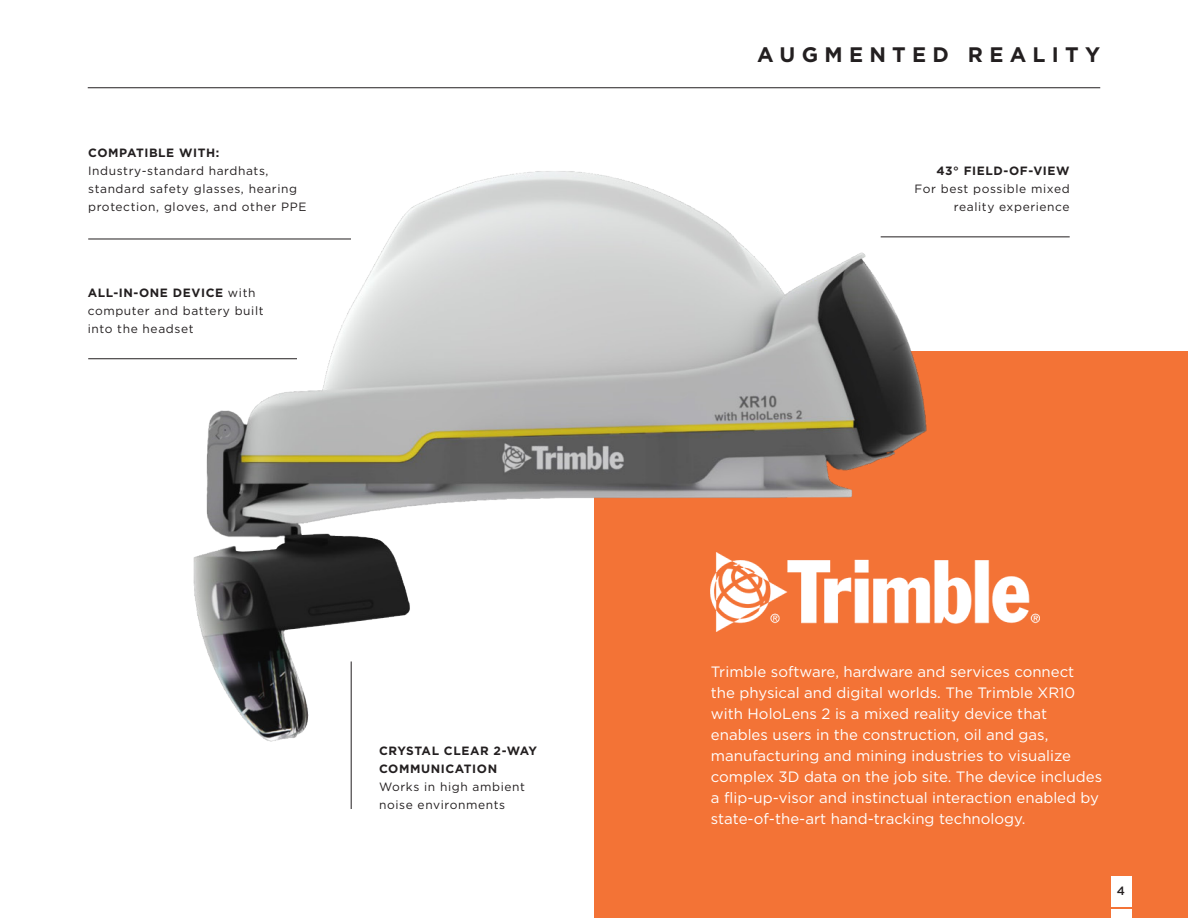
<style>
.page{position:relative;width:1188px;height:918px;background:#fff}
.page>*{position:absolute;margin:0;border:0;box-sizing:border-box;transform-origin:0 0}
.t1{font:700 21px "Gotham";letter-spacing:.3em;color:#231f20}
.t2{font:15px/21px "Gotham";color:#fff}
.t3{font:12px/18px "Gotham";letter-spacing:.05em;color:#231f20}
.t4{font:700 12px "Gotham";letter-spacing:.05em;color:#231f20}
.t5{font:500 12px "Gotham";color:#231f20}
.s1{font-weight:700}
</style>
<div class="page">
<div style="left:594px;top:351px;width:594px;height:567px;background:#f37336"></div>
<img style="left:88px;top:171px;width:982px;height:594px">
<div style="left:1111px;top:876px;width:20px;height:30px;background:#fff"></div>
<div style="left:1111px;top:910px;width:20px;height:8px;background:#fff"></div>
<hr style="left:88px;top:87px;width:1012px;height:1px;background:#231f20">
<img style="left:711px;top:552px;width:329px;height:79px">
<hr style="left:88px;top:239px;width:263px;height:1px;background:#231f20">
<hr style="left:88px;top:358px;width:209px;height:1px;background:#231f20">
<hr style="left:881px;top:237px;width:189px;height:1px;background:#231f20">
<hr style="left:351px;top:661px;width:1px;height:148px;background:#231f20">
<p class="t4" style="left:88px;top:145px;width:133px">COMPATIBLE WITH:</p>
<p class="t3" style="left:88px;top:162px;width:220px">Industry-standard hardhats, standard safety glasses, hearing protection, gloves, and other PPE</p>
<p class="t3" style="left:88px;top:284px;width:177px"><span class="s1">ALL-IN-ONE DEVICE</span> with computer and battery built into the headset</p>
<p class="t4" style="left:379px;top:743px;width:160px">CRYSTAL CLEAR 2-WAY</p>
<p class="t4" style="left:379px;top:761px;width:120px">COMMUNICATION</p>
<p class="t3" style="left:379px;top:777px;width:148px">Works in high ambient</p>
<p class="t3" style="left:379px;top:795px;width:128px">noise environments</p>
<p class="t1" style="left:757px;top:41px;width:345px">AUGMENTED REALITY</p>
<p class="t4" style="left:936px;top:163px;width:135px">43° FIELD-OF-VIEW</p>
<p class="t3" style="left:915px;top:180px;width:157px;text-align:right">For best possible mixed reality experience</p>
<p class="t2" style="left:711px;top:661px;width:393px">Trimble software, hardware and services connect the physical and digital worlds. The Trimble XR10 with HoloLens 2 is a mixed reality device that enables users in the construction, oil and gas, manufacturing and mining industries to visualize complex 3D data on the job site. The device includes a flip-up-visor and instinctual interaction enabled by state-of-the-art hand-tracking technology.</p>
<p class="t5" style="left:1117px;top:883px;width:10px">4</p>
</div>
